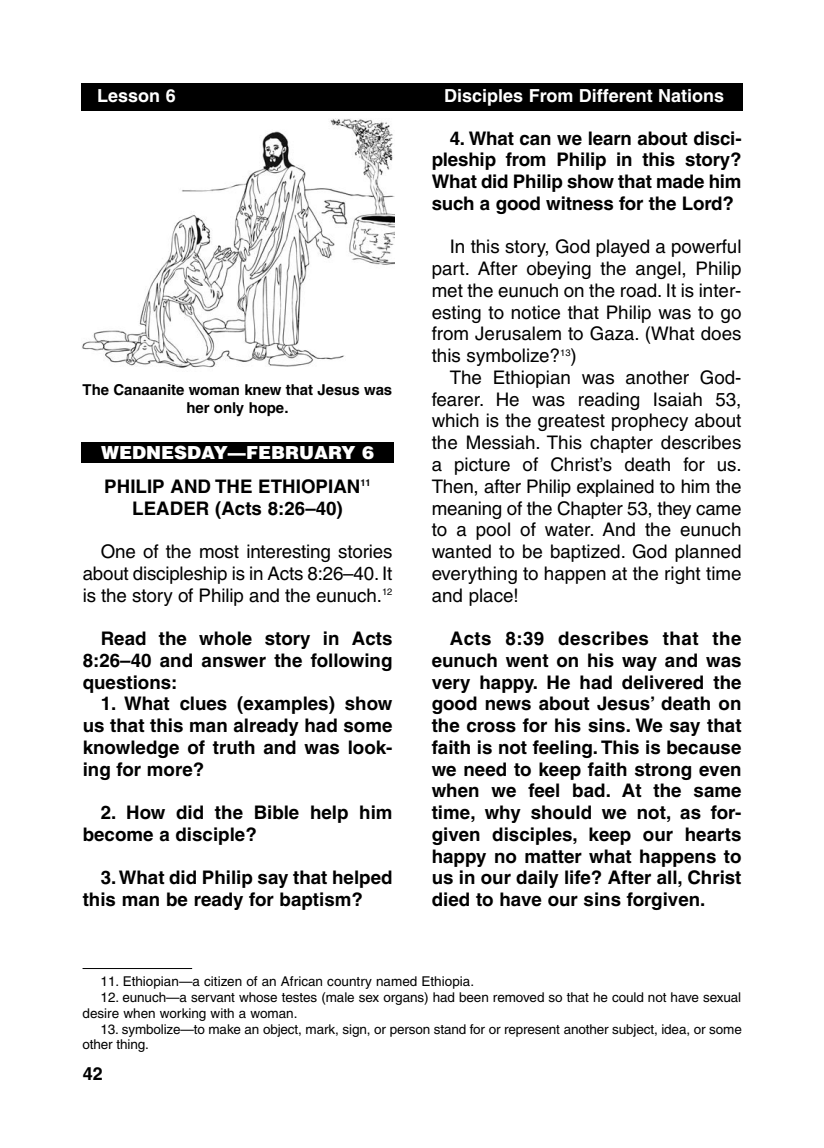
<style>
.page{position:relative;width:824px;height:1148px;background:#fff}
.page>*{position:absolute;margin:0;border:0;box-sizing:border-box;transform-origin:0 0}
.t1{font:700 18.75px/21.8px "Helvetica";color:#000;text-align:justify}
.t2{font:18.75px/21.8px "Helvetica";color:#000;text-align:justify}
.t3{font:700 18px "Helvetica";color:#fff}
.t4{font:900 18px "Helvetica";color:#fff}
.t5{font:700 18px "Helvetica";color:#000}
.t6{font:700 15px/18px "Helvetica";letter-spacing:-.005em;color:#000;text-align:center}
.t7{font:13.5px/15.8px "Helvetica";letter-spacing:-.005em;color:#000}
</style>
<div class="page">
<div style="left:81px;top:84px;width:661px;height:27px;background:#000"></div>
<div style="left:81px;top:442px;width:313px;height:20px;background:#000"></div>
<img style="left:82px;top:119px;width:312px;height:249px">
<hr style="left:82px;top:968px;width:110px;height:1px;background:#000">
<p class="t3" style="left:97px;top:89px;width:80px">Lesson 6</p>
<p class="t3" style="left:444px;top:89px;width:282px">Disciples From Different Nations</p>
<p class="t6" style="left:83px;top:382px;width:311px">The Canaanite woman knew that Jesus was her only hope.</p>
<p class="t4" style="left:101px;top:442px;width:274px">WEDNESDAY—FEBRUARY 6</p>
<p class="t1" style="left:104px;top:477px;width:268px;text-align:center">PHILIP AND THE ETHIOPIAN<sup>11<br></sup>LEADER (Acts 8:26–40)</p>
<p class="t2" style="left:83px;top:542px;width:311px;text-indent:18px">One of the most interesting stories about discipleship is in Acts 8:26–40. It is the story of Philip and the eunuch.<sup>12</sup></p>
<p class="t1" style="left:83px;top:629px;width:311px;text-indent:18px">Read the whole story in Acts 8:26–40 and answer the following questions:</p>
<p class="t1" style="left:83px;top:694px;width:311px;text-indent:18px">1. What clues (examples) show us that this man already had some knowledge of truth and was look&shy;ing for more?</p>
<p class="t1" style="left:83px;top:803px;width:311px;text-indent:18px">2. How did the Bible help him become a disciple?</p>
<p class="t1" style="left:83px;top:868px;width:311px;text-indent:18px">3.What did Philip say that helped this man be ready for baptism?</p>
<p class="t1" style="left:431px;top:129px;width:311px;text-indent:18px">4. What can we learn about disci&shy;pleship from Philip in this story?<br>What did Philip show that made him such a good witness for the Lord?</p>
<p class="t2" style="left:431px;top:238px;width:311px;text-indent:18px">In this story, God played a powerful part. After obeying the angel, Philip met the eunuch on the road. It is inter&shy;esting to notice that Philip was to go from Jerusalem to Gaza. (What does this symbolize?<sup>13</sup>)</p>
<p class="t2" style="left:431px;top:368px;width:311px;text-indent:18px">The Ethiopian was another God&shy;fearer. He was reading Isaiah 53, which is the greatest prophecy about the Messiah. This chapter describes a picture of Christ’s death for us.<br>Then, after Philip explained to him the meaning of the Chapter 53, they came to a pool of water. And the eunuch wanted to be baptized. God planned everything to happen at the right time and place!</p>
<p class="t1" style="left:431px;top:629px;width:311px;text-indent:18px">Acts 8:39 describes that the eunuch went on his way and was very happy. He had delivered the good news about Jesus’ death on the cross for his sins. We say that faith is not feeling. This is because we need to keep faith strong even when we feel bad. At the same time, why should we not, as for&shy;given disciples, keep our hearts happy no matter what happens to us in our daily life? After all, Christ died to have our sins forgiven.</p>
<p class="t7" style="left:101px;top:975px;width:375px">11. Ethiopian—a citizen of an African country named Ethiopia.</p>
<p class="t7" style="left:83px;top:990px;width:660px;text-indent:18px">12. eunuch—a servant whose testes (male sex organs) had been removed so that he could not have sexual desire when working with a woman.</p>
<p class="t7" style="left:83px;top:1022px;width:660px;text-indent:18px">13. symbolize—to make an object, mark, sign, or person stand for or represent another subject, idea, or some other thing.</p>
<p class="t5" style="left:83px;top:1066px;width:22px">42</p>
</div>
